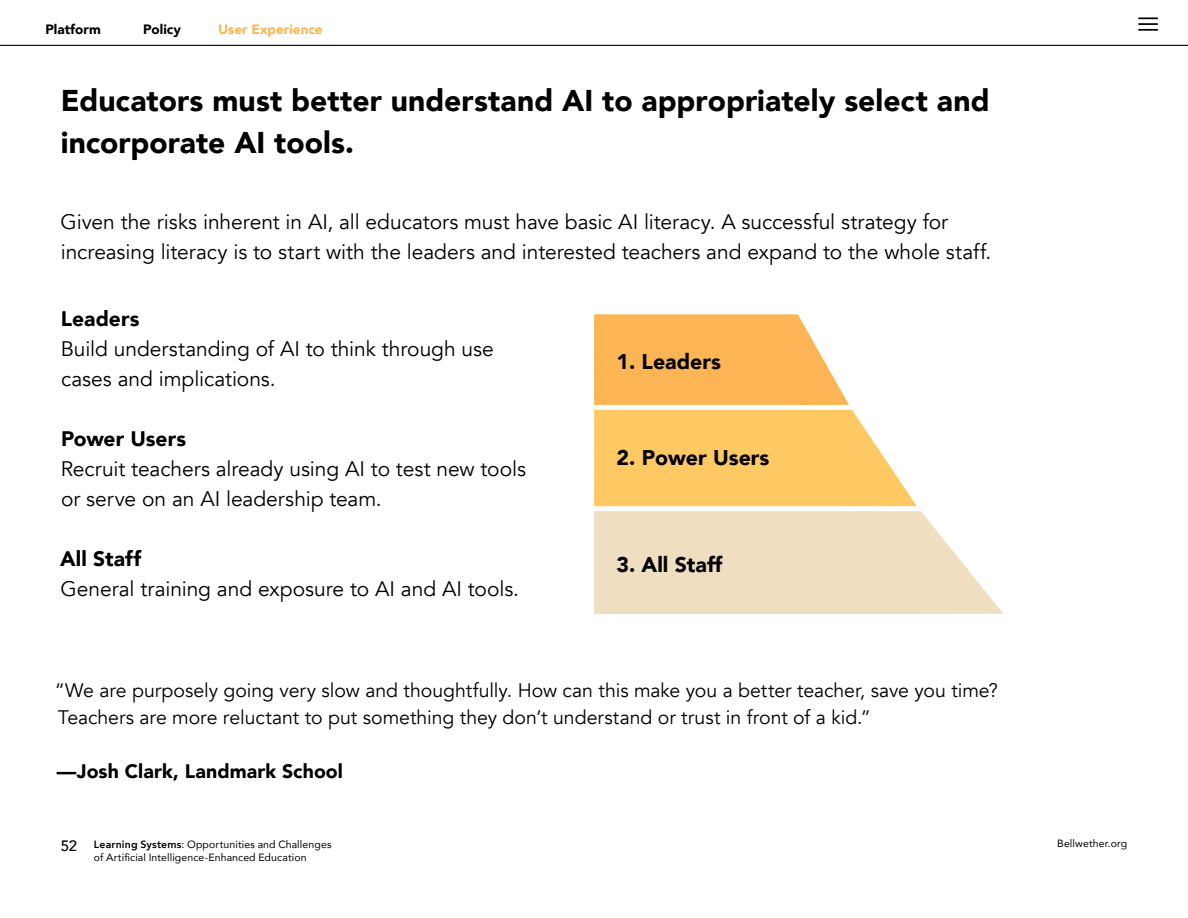
<style>
.page{position:relative;width:1188px;height:918px;background:#fff}
.page>*{position:absolute;margin:0;border:0;box-sizing:border-box;transform-origin:0 0}
.t1{font:900 30px/42px "Avenir";letter-spacing:.005em;color:#000}
.t2{font:900 21.3px "Avenir";color:#000}
.t3{font:21px/30px "Avenir";letter-spacing:-.005em;color:#000}
.t4{font:900 21px "Avenir";letter-spacing:.005em;color:#000}
.t5{font:19.5px/27px "Avenir";letter-spacing:-.005em;color:#000}
.t6{font:900 19.5px "Avenir";letter-spacing:.005em;color:#000}
.t7{font:500 15px "Avenir";color:#000}
.t8{font:900 13.5px "Avenir";color:#000}
.t9{font:900 13.5px "Avenir";color:#fcb455}
.t10{font:10.5px/13.5px "Avenir";letter-spacing:.01em;color:#000}
.s1{font-weight:800}
</style>
<div class="page">
<hr style="left:0;top:45px;width:1188px;height:1px;background:#000">
<svg style="left:1139px;top:17px;width:18px;height:14px"></svg>
<div style="left:594px;top:410px;width:258px;height:96px;background:#fec863"></div>
<div style="left:594px;top:314px;width:204px;height:91px;background:#fcb455;border:1px solid #fcb455"></div>
<div style="left:594px;top:511px;width:327px;height:103px;background:#f0dec0"></div>
<svg style="left:797px;top:314px;width:206px;height:300px"></svg>
<p class="t8" style="left:45px;top:17px;width:57px">Platform</p>
<p class="t8" style="left:143px;top:17px;width:39px">Policy</p>
<p class="t9" style="left:218px;top:17px;width:106px">User Experience</p>
<h1 class="t1" style="left:61px;top:79px;width:930px">Educators must better understand AI to appropriately select and incorporate AI tools.</h1>
<p class="t3" style="left:61px;top:208px;width:932px">Given the risks inherent in AI, all educators must have basic AI literacy. A successful strategy for increasing literacy is to start with the leaders and interested teachers and expand to the whole staff.</p>
<p class="t4" style="left:61px;top:300px;width:80px">Leaders</p>
<p class="t3" style="left:61px;top:334px;width:435px">Build understanding of AI to think through use cases and implications.</p>
<p class="t4" style="left:61px;top:420px;width:127px">Power Users</p>
<p class="t3" style="left:61px;top:454px;width:467px">Recruit teachers already using AI to test new tools or serve on an AI leadership team.</p>
<p class="t4" style="left:60px;top:540px;width:83px">All Staff</p>
<p class="t3" style="left:61px;top:574px;width:460px">General training and exposure to AI and AI tools.</p>
<p class="t2" style="left:616px;top:343px;width:106px">1. Leaders</p>
<p class="t2" style="left:617px;top:439px;width:154px">2. Power Users</p>
<p class="t2" style="left:616px;top:546px;width:108px">3. All Staff</p>
<p class="t5" style="left:55px;top:677px;width:945px">“We are purposely going very slow and thoughtfully. How can this make you a better teacher, save you time?<br>Teachers are more reluctant to put something they don’t understand or trust in front of a kid.”</p>
<p class="t6" style="left:57px;top:755px;width:288px">—Josh Clark, Landmark School</p>
<p class="t7" style="left:61px;top:832px;width:18px">52</p>
<p class="t10" style="left:1057px;top:836px;width:71px">Bellwether.org</p>
<p class="t10" style="left:94px;top:837px;width:239px"><span class="s1">Learning Systems</span>: Opportunities and Challenges of Artificial Intelligence-Enhanced Education</p>
</div>
